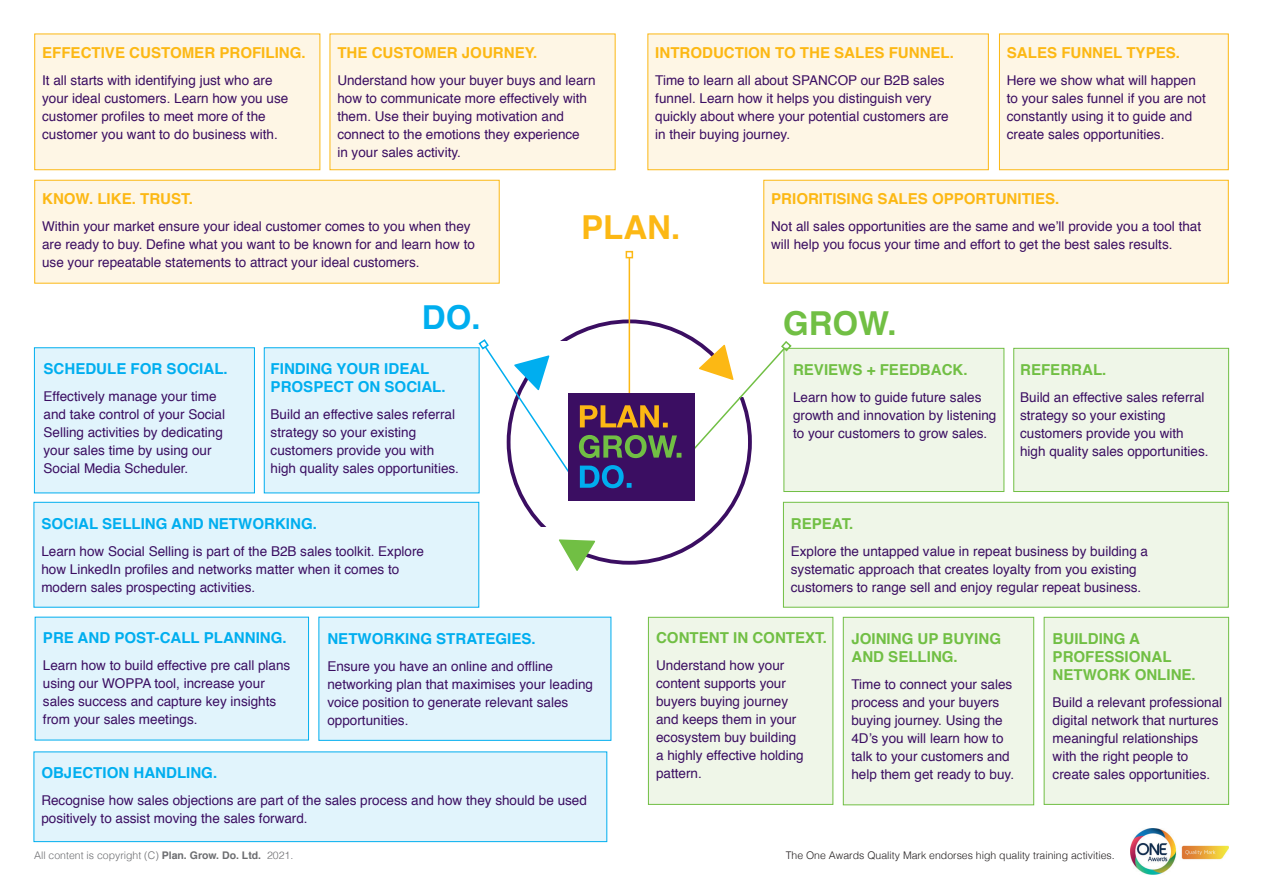
<style>
.page{position:relative;width:1263px;height:893px;background:#fff}
.page>*{position:absolute;margin:0;border:0;box-sizing:border-box;transform-origin:0 0}
.t1{font:700 33px "Helvetica";color:#71bf44}
.t2{font:700 33px "Helvetica";color:#fcb814}
.t3{font:700 33px "Helvetica";color:#00aeef}
.t4{font:700 15px "Helvetica";color:#00aeef}
.t5{font:700 15px "Helvetica";color:#fcb814}
.t6{font:700 15px/18px "Helvetica";color:#71bf44}
.t7{font:13.5px/18px "Helvetica";color:#3b0e62}
.t8{font:300 10.5px "Helvetica";color:#231f20}
.t9{font:300 10.5px "Helvetica";color:#6c6d70}
.s1{font-weight:700}
</style>
<div class="page">
<div style="left:783px;top:348px;width:221px;height:144px;background:#eff6e8;border:1px solid #71bf44"></div>
<div style="left:648px;top:617px;width:185px;height:188px;background:#eff6e8;border:1px solid #71bf44"></div>
<div style="left:843px;top:617px;width:191px;height:188px;background:#eff6e8;border:1px solid #71bf44"></div>
<div style="left:1044px;top:617px;width:185px;height:188px;background:#eff6e8;border:1px solid #71bf44"></div>
<div style="left:783px;top:502px;width:445px;height:106px;background:#eff6e8;border:1px solid #71bf44"></div>
<div style="left:34px;top:34px;width:286px;height:136px;background:#fef6e5;border:1px solid #fcb814"></div>
<img style="left:1130px;top:828px;width:98px;height:47px">
<svg style="left:559px;top:539px;width:36px;height:32px"></svg>
<div style="left:1013px;top:348px;width:216px;height:144px;background:#eff6e8;border:1px solid #71bf44"></div>
<div style="left:330px;top:34px;width:285px;height:136px;background:#fef6e5;border:1px solid #fcb814"></div>
<div style="left:34px;top:180px;width:466px;height:104px;background:#fef6e5;border:1px solid #fcb814"></div>
<div style="left:647px;top:34px;width:342px;height:136px;background:#fef6e5;border:1px solid #fcb814"></div>
<div style="left:999px;top:34px;width:229px;height:136px;background:#fef6e5;border:1px solid #fcb814"></div>
<div style="left:763px;top:180px;width:466px;height:104px;background:#fef6e5;border:1px solid #fcb814"></div>
<div style="left:34px;top:347px;width:221px;height:146px;background:#e1f4fc;border:1px solid #00aeef"></div>
<div style="left:34px;top:502px;width:445px;height:106px;background:#e1f4fc;border:1px solid #00aeef"></div>
<div style="left:264px;top:347px;width:215px;height:146px;background:#e1f4fc"></div>
<div style="left:35px;top:617px;width:274px;height:123px;background:#e1f4fc"></div>
<div style="left:319px;top:617px;width:292px;height:124px;background:#e1f4fc;border:1px solid #00aeef"></div>
<hr style="left:629px;top:258px;width:1px;height:143px;background:#fcb814">
<div style="left:626px;top:251px;width:7px;height:7px;border:2px solid #fcb814"></div>
<div style="left:568px;top:393px;width:126px;height:107px;background:#3b0e62"></div>
<svg style="left:477px;top:338px;width:316px;height:150px"></svg>
<div style="left:34px;top:751px;width:573px;height:91px;background:#e1f4fc;border:1px solid #00aeef"></div>
<p class="t5" style="left:42px;top:40px;width:265px">EFFECTIVE CUSTOMER PROFILING.</p>
<p class="t7" style="left:42px;top:71px;width:232px">It all starts with identifying just who are</p>
<p class="t7" style="left:42px;top:89px;width:248px">your ideal customers. Learn how you use</p>
<p class="t7" style="left:42px;top:107px;width:225px">customer profiles to meet more of the</p>
<p class="t7" style="left:42px;top:125px;width:237px">customer you want to do business with.</p>
<p class="t5" style="left:337px;top:40px;width:201px">THE CUSTOMER JOURNEY.</p>
<p class="t7" style="left:337px;top:71px;width:260px">Understand how your buyer buys and learn</p>
<p class="t7" style="left:337px;top:89px;width:251px">how to communicate more effectively with</p>
<p class="t7" style="left:337px;top:107px;width:228px">them. Use their buying motivation and</p>
<p class="t7" style="left:337px;top:125px;width:244px">connect to the emotions they experience in your sales activity.</p>
<p class="t5" style="left:655px;top:40px;width:300px">INTRODUCTION TO THE SALES FUNNEL.</p>
<p class="t7" style="left:655px;top:71px;width:291px">Time to learn all about SPANCOP our B2B sales</p>
<p class="t7" style="left:655px;top:89px;width:278px">funnel. Learn how it helps you distinguish very</p>
<p class="t7" style="left:655px;top:107px;width:295px">quickly about where your potential customers are</p>
<p class="t7" style="left:655px;top:125px;width:136px">in their buying journey.</p>
<p class="t5" style="left:1007px;top:40px;width:175px">SALES FUNNEL TYPES.</p>
<p class="t7" style="left:1007px;top:71px;width:191px">Here we show what will happen</p>
<p class="t7" style="left:1007px;top:89px;width:200px">to your sales funnel if you are not</p>
<p class="t7" style="left:1007px;top:107px;width:187px">constantly using it to guide and create sales opportunities.</p>
<p class="t5" style="left:42px;top:186px;width:152px">KNOW. LIKE. TRUST.</p>
<p class="t7" style="left:42px;top:217px;width:434px">Within your market ensure your ideal customer comes to you when they are ready to buy. Define what you want to be known for and learn how to</p>
<p class="t7" style="left:42px;top:253px;width:379px">use your repeatable statements to attract your ideal customers.</p>
<p class="t4" style="left:44px;top:357px;width:186px">SCHEDULE FOR SOCIAL.</p>
<p class="t7" style="left:44px;top:388px;width:175px">Effectively manage your time</p>
<p class="t7" style="left:44px;top:406px;width:183px">and take control of your Social</p>
<p class="t7" style="left:44px;top:424px;width:181px">Selling activities by dedicating</p>
<p class="t7" style="left:44px;top:442px;width:170px">your sales time by using our</p>
<p class="t7" style="left:44px;top:460px;width:146px">Social Media Scheduler.</p>
<p class="t3" style="left:422px;top:291px;width:60px">DO.</p>
<p class="t4" style="left:271px;top:357px;width:160px">FINDING YOUR IDEAL</p>
<p class="t4" style="left:271px;top:375px;width:177px">PROSPECT ON SOCIAL.</p>
<p class="t7" style="left:271px;top:406px;width:190px">Build an effective sales referral strategy so your existing customers provide you with high quality sales opportunities.</p>
<p class="t4" style="left:41px;top:512px;width:277px">SOCIAL SELLING AND NETWORKING.</p>
<p class="t7" style="left:41px;top:543px;width:384px">Learn how Social Selling is part of the B2B sales toolkit. Explore</p>
<p class="t7" style="left:41px;top:561px;width:359px">how LinkedIn profiles and networks matter when it comes to</p>
<p class="t7" style="left:41px;top:579px;width:215px">modern sales prospecting activities.</p>
<p class="t2" style="left:581px;top:201px;width:100px">PLAN.</p>
<p class="t5" style="left:771px;top:186px;width:290px">PRIORITISING SALES OPPORTUNITIES.</p>
<p class="t7" style="left:771px;top:217px;width:431px">Not all sales opportunities are the same and we’ll provide you a tool that</p>
<p class="t7" style="left:771px;top:235px;width:403px">will help you focus your time and effort to get the best sales results.</p>
<p class="t1" style="left:783px;top:297px;width:115px">GROW.</p>
<p class="t6" style="left:793px;top:360px;width:176px">REVIEWS + FEEDBACK.</p>
<p class="t7" style="left:793px;top:388px;width:190px">Learn how to guide future sales</p>
<p class="t7" style="left:793px;top:406px;width:205px">growth and innovation by listening</p>
<p class="t7" style="left:793px;top:424px;width:196px">to your customers to grow sales.</p>
<p class="t6" style="left:1020px;top:361px;width:88px">REFERRAL.</p>
<p class="t7" style="left:1020px;top:388px;width:190px">Build an effective sales referral strategy so your existing customers provide you with high quality sales opportunities.</p>
<p class="t6" style="left:791px;top:515px;width:64px">REPEAT.</p>
<p class="t7" style="left:791px;top:543px;width:359px">Explore the untapped value in repeat business by building a</p>
<p class="t7" style="left:791px;top:561px;width:347px">systematic approach that creates loyalty from you existing</p>
<p class="t7" style="left:791px;top:579px;width:352px">customers to range sell and enjoy regular repeat business.</p>
<p class="t4" style="left:43px;top:626px;width:245px">PRE AND POST-CALL PLANNING.</p>
<p class="t7" style="left:43px;top:657px;width:249px">Learn how to build effective pre call plans using our WOPPA tool, increase your</p>
<p class="t7" style="left:43px;top:693px;width:235px">sales success and capture key insights</p>
<p class="t7" style="left:43px;top:711px;width:156px">from your sales meetings.</p>
<p class="t4" style="left:327px;top:626px;width:210px">NETWORKING STRATEGIES.</p>
<p class="t7" style="left:327px;top:657px;width:227px">Ensure you have an online and offline</p>
<p class="t7" style="left:327px;top:675px;width:267px">networking plan that maximises your leading voice position to generate relevant sales</p>
<p class="t7" style="left:327px;top:711px;width:83px">opportunities.</p>
<p class="t4" style="left:41px;top:760px;width:177px">OBJECTION HANDLING.</p>
<p class="t7" style="left:41px;top:791px;width:547px">Recognise how sales objections are part of the sales process and how they should be used positively to assist moving the sales forward.</p>
<p class="t6" style="left:656px;top:629px;width:172px">CONTENT IN CONTEXT.</p>
<p class="t7" style="left:656px;top:657px;width:130px">Understand how your</p>
<p class="t7" style="left:656px;top:675px;width:131px">content supports your</p>
<p class="t7" style="left:656px;top:693px;width:134px">buyers buying journey</p>
<p class="t7" style="left:656px;top:711px;width:142px">and keeps them in your</p>
<p class="t7" style="left:656px;top:729px;width:149px">ecosystem buy building a highly effective holding pattern.</p>
<p class="t6" style="left:851px;top:630px;width:151px">JOINING UP BUYING</p>
<p class="t6" style="left:851px;top:648px;width:108px">AND SELLING.</p>
<p class="t7" style="left:851px;top:676px;width:162px">Time to connect your sales process and your buyers</p>
<p class="t7" style="left:851px;top:712px;width:153px">buying journey. Using the</p>
<p class="t7" style="left:851px;top:730px;width:154px">4D’s you will learn how to</p>
<p class="t7" style="left:851px;top:748px;width:160px">talk to your customers and</p>
<p class="t7" style="left:851px;top:766px;width:164px">help them get ready to buy.</p>
<p class="t6" style="left:1052px;top:630px;width:120px">BUILDING A<br>PROFESSIONAL</p>
<p class="t6" style="left:1052px;top:666px;width:145px">NETWORK ONLINE.</p>
<p class="t7" style="left:1052px;top:693px;width:171px">Build a relevant professional digital network that nurtures meaningful relationships</p>
<p class="t7" style="left:1052px;top:747px;width:137px">with the right people to</p>
<p class="t7" style="left:1052px;top:765px;width:159px">create sales opportunities.</p>
<p class="t9" style="left:34px;top:846px;width:261px">All content is copyright (C) <span class="s1">Plan. Grow. Do. Ltd.</span> 2021.</p>
<p class="t8" style="left:786px;top:847px;width:331px">The One Awards Quality Mark endorses high quality training activities.</p>
</div>
